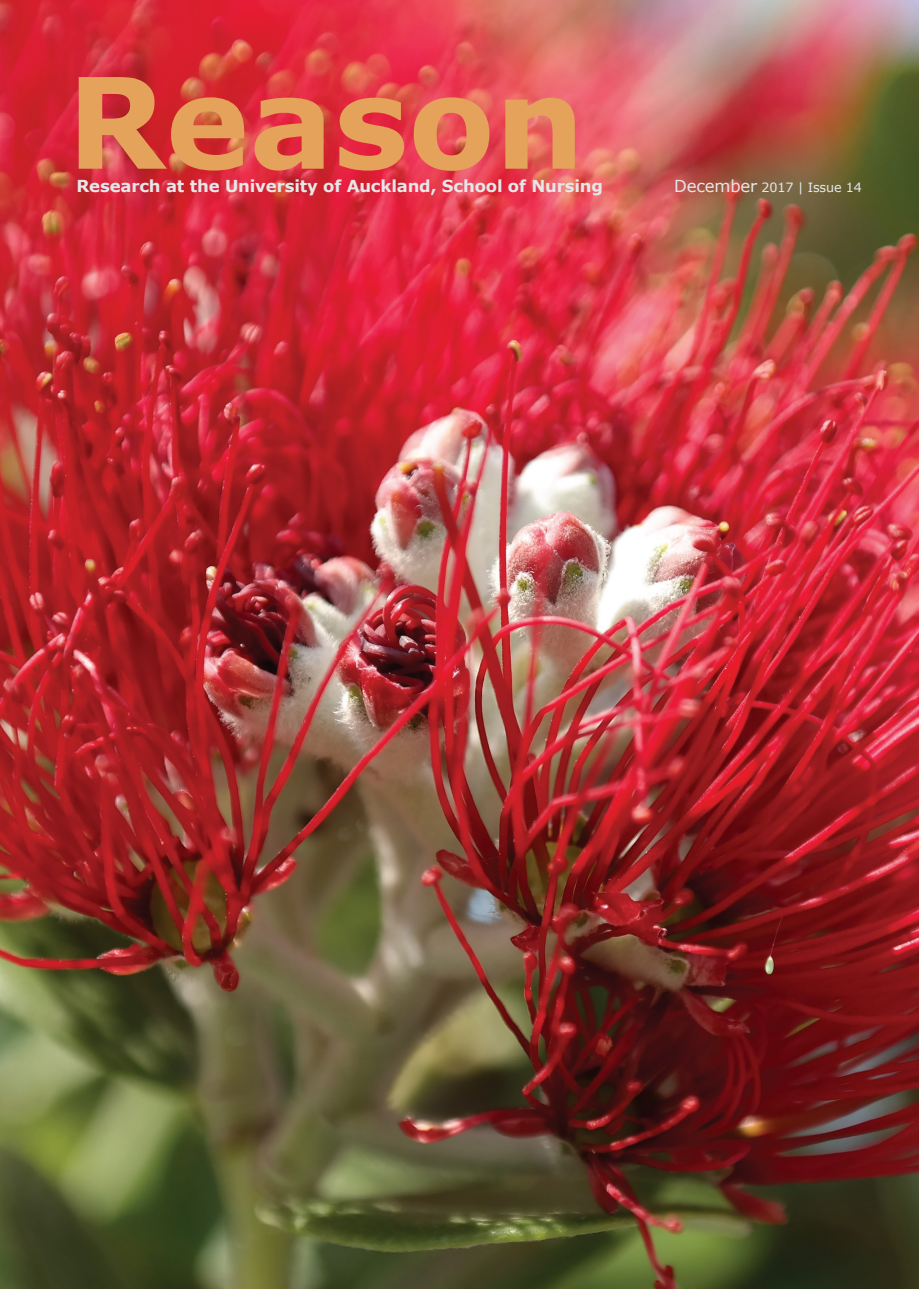
<style>
.page{position:relative;width:919px;height:1289px;background:#fff}
.page>*{position:absolute;margin:0;border:0;box-sizing:border-box;transform-origin:0 0}
.t1{font:700 126px "Verdana";color:#e4a25a}
.t2{font:700 16.5px "Verdana";letter-spacing:-.01em;color:#e6e7e9}
.t3{font:12.75px "Verdana";letter-spacing:-.01em;color:#e6e7e9}
.s1{font-size:16.5px}
</style>
<div class="page">
<img style="left:0;top:0;width:918px;height:1288px">
<p class="t1" style="left:67px;top:34px;width:519px">Reason</p>
<p class="t2" style="left:77px;top:174px;width:528px">Research at the University of Auckland, School of Nursing</p>
<p class="t3" style="left:674px;top:178px;width:189px"><span class="s1">December</span> 2017 | Issue 14</p>
</div>
